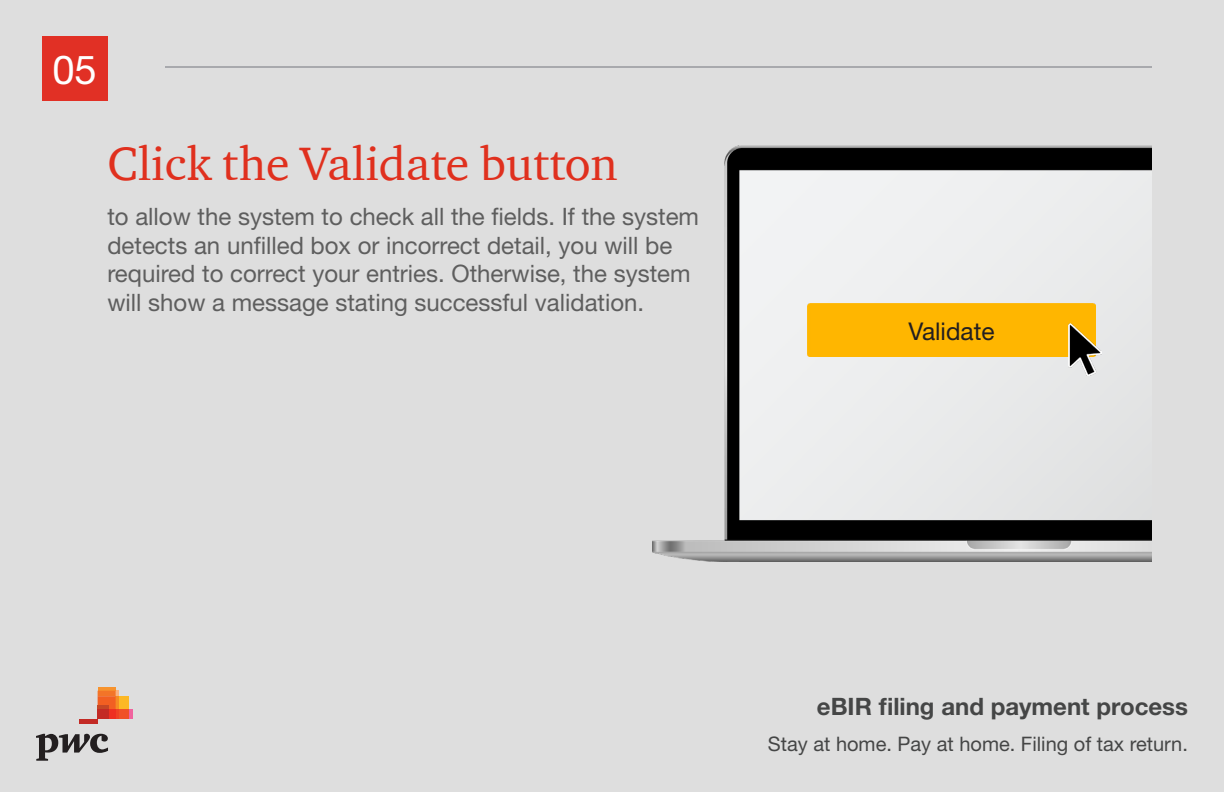
<style>
.page{position:relative;width:1224px;height:792px;background:#dedede}
.page>*{position:absolute;margin:0;border:0;box-sizing:border-box;transform-origin:0 0}
.t1{font:48px "ITC Charter Com";color:#e0301e}
.t2{font:40px "Helvetica Neue";color:#fff}
.t3{font:24.4px "Helvetica Neue";color:#231f20}
.t4{font:24px/28.8px "Helvetica Neue";color:#5e5e5e}
.t5{font:700 24px "Helvetica Neue";color:#454646}
.t6{font:20px "Helvetica Neue";color:#454646}
</style>
<div class="page">
<hr style="left:165px;top:67px;width:987px;height:1px;background:#a8a9ad">
<div style="left:42px;top:36px;width:65px;height:65px;background:#e13025"></div>
<svg style="left:36px;top:734px;width:72px;height:27px"></svg>
<div style="left:128px;top:710px;width:5px;height:9px;background:#f0639e"></div>
<hr style="left:98px;top:687px;width:18px;height:4px;background:#f7932e">
<div style="left:119px;top:696px;width:9px;height:14px;background:#fcb825"></div>
<div style="left:119px;top:710px;width:9px;height:9px;background:#f05128"></div>
<svg style="left:98px;top:691px;width:21px;height:28px"></svg>
<div style="left:109px;top:710px;width:7px;height:9px;background:#ee3022"></div>
<div style="left:98px;top:705px;width:11px;height:5px;background:#c54826"></div>
<div style="left:98px;top:710px;width:11px;height:9px;background:#c32a25"></div>
<hr style="left:80px;top:719px;width:18px;height:4px;background:#c32a25">
<img style="left:652px;top:145px;width:500px;height:416px">
<div style="left:808px;top:304px;width:287px;height:53px;background:#ffb600"></div>
<img style="left:1068px;top:323px;width:34px;height:53px">
<div style="left:817px;top:310px;width:251px;height:42px;background:#ffb600"></div>
<h2 class="t2" style="left:52px;top:46px;width:46px">05</h2>
<h1 class="t1" style="left:107px;top:134px;width:512px">Click the Validate button</h1>
<p class="t4" style="left:107px;top:202px;width:593px">to allow the system to check all the fields. If the system detects an unfilled box or incorrect detail, you will be required to correct your entries. Otherwise, the system will show a message stating successful validation.</p>
<p class="t3" style="left:908px;top:317px;width:88px">Validate</p>
<p class="t5" style="left:817px;top:692px;width:373px">eBIR filing and payment process</p>
<p class="t6" style="left:768px;top:732px;width:422px">Stay at home. Pay at home. Filing of tax return.</p>
</div>
